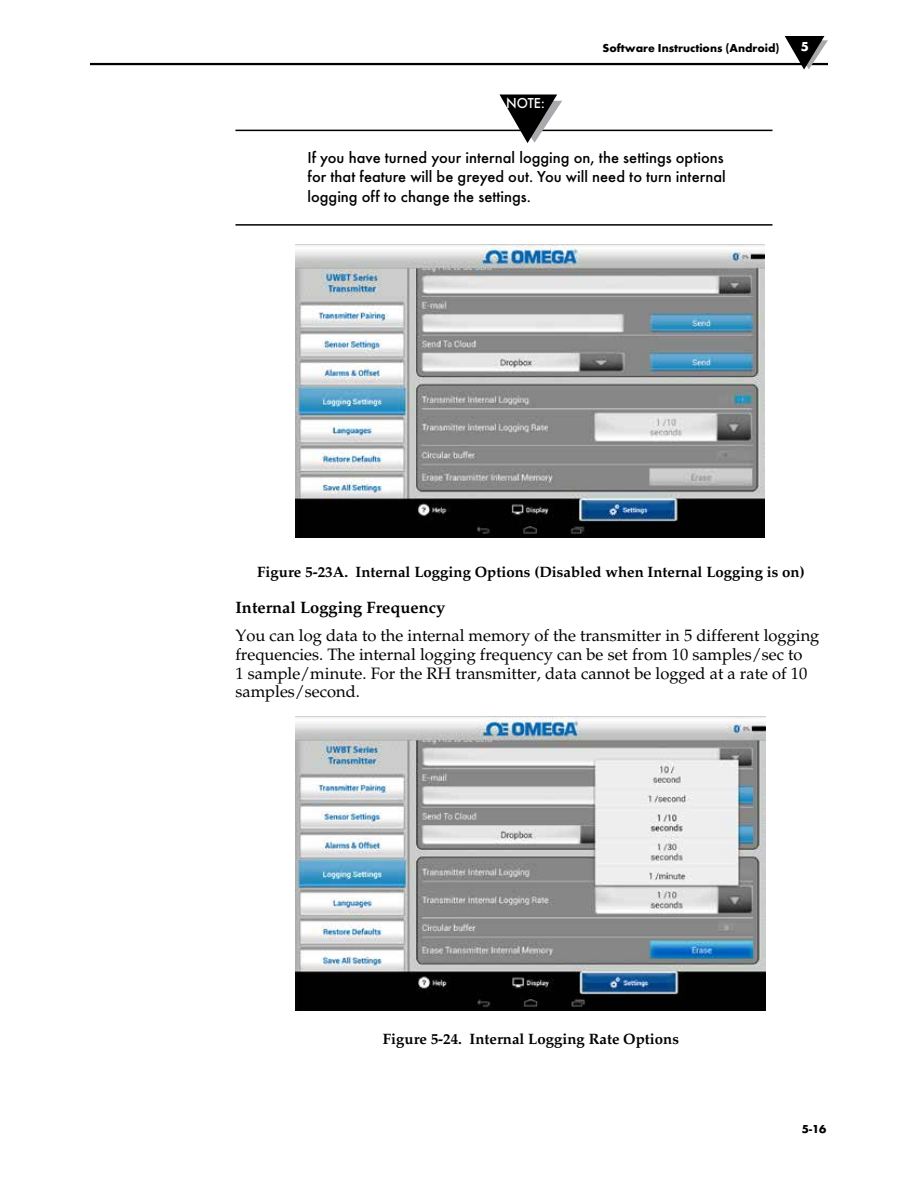
<style>
.page{position:relative;width:918px;height:1188px;background:#fff}
.page>*{position:absolute;margin:0;border:0;box-sizing:border-box;transform-origin:0 0}
.t1{font:16.5px/18.8px "Palatino";color:#000}
.t2{font:500 16.5px/19.5px "Futura T";color:#000}
.t3{font:700 16.5px "Palatino";color:#000}
.t4{font:700 15px "Palatino";color:#000}
.t5{font:500 15px "Futura T";color:#fff;scale:.95 1}
.t6{font:700 13.5px "Futura T";color:#fff}
.t7{font:700 12px "Futura T";color:#000}
</style>
<div class="page">
<hr style="left:235px;top:130px;width:537px;height:1px;background:#000">
<hr style="left:235px;top:224px;width:537px;height:2px;background:#000">
<svg style="left:500px;top:94px;width:62px;height:49px"></svg>
<hr style="left:90px;top:63px;width:738px;height:2px;background:#000">
<svg style="left:785px;top:36px;width:43px;height:34px"></svg>
<img style="left:295px;top:717px;width:470px;height:293px">
<img style="left:295px;top:244px;width:470px;height:294px">
<p class="t5" style="left:506px;top:95px;width:42px">NOTE:</p>
<p class="t7" style="left:602px;top:41px;width:179px">Software Instructions (Android)</p>
<p class="t6" style="left:801px;top:38px;width:10px">5</p>
<p class="t2" style="left:308px;top:147px;width:420px">If you have turned your internal logging on, the settings options for that feature will be greyed out. You will need to turn internal logging off to change the settings.</p>
<p class="t4" style="left:257px;top:563px;width:549px">Figure 5-23A. Internal Logging Options (Disabled when Internal Logging is on)</p>
<p class="t3" style="left:236px;top:598px;width:211px">Internal Logging Frequency</p>
<p class="t1" style="left:236px;top:627px;width:585px">You can log data to the internal memory of the transmitter in 5 different logging frequencies. The internal logging frequency can be set from 10 samples/sec to<br>1 sample/minute. For the RH transmitter, data cannot be logged at a rate of 10 samples/second.</p>
<p class="t4" style="left:383px;top:1030px;width:298px">Figure 5-24. Internal Logging Rate Options</p>
<p class="t7" style="left:802px;top:1122px;width:26px">5-16</p>
</div>
